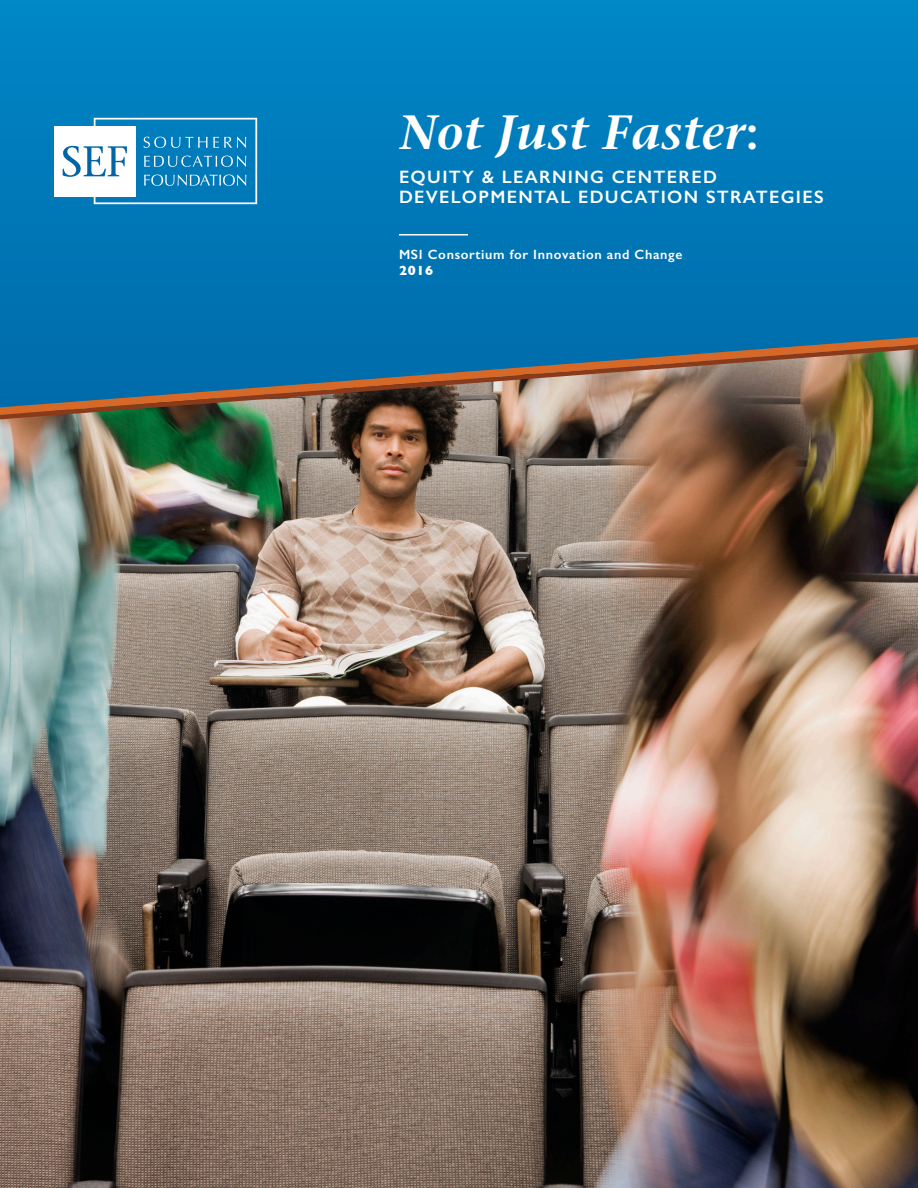
<style>
.page{position:relative;width:918px;height:1188px;background:#fff}
.page>*{position:absolute;margin:0;border:0;box-sizing:border-box;transform-origin:0 0}
.Report_Title{font:italic 600 48px "Stone Serif Std";color:#fff}
.Report_Subtitle{font:600 18px/19.5px "Gill Sans";letter-spacing:.075em;color:#fff}
.t1{font:600 13.5px/16.5px "Gill Sans";letter-spacing:.05em;color:#fff}
.s1{font-style:normal}
.s2{font-weight:700}
</style>
<div class="page">
<img style="left:0;top:494px;width:918px;height:694px">
<svg style="left:0;top:0;width:918px;height:327px;background:#007aba"></svg>
<div style="left:54px;top:127px;width:81px;height:70px;background:#fff"></div>
<svg style="left:63px;top:118px;width:194px;height:86px"></svg>
<div style="left:0;top:327px;width:918px;height:9px;background:#0070af"></div>
<img style="left:0;top:336px;width:918px;height:158px">
<hr style="left:399px;top:234px;width:69px;height:2px;background:#fff">
<p class="Report_Title" style="left:399px;top:104px;width:362px">Not Just Faster<span class="s1">:</span></p>
<p class="Report_Subtitle" style="left:399px;top:167px;width:426px">EQUITY &amp; LEARNING CENTERED<br>DEVELOPMENTAL EDUCATION STRATEGIES</p>
<p class="t1" style="left:399px;top:246px;width:285px">MSI Consortium for Innovation and Change<br><span class="s2">2016</span></p>
</div>
